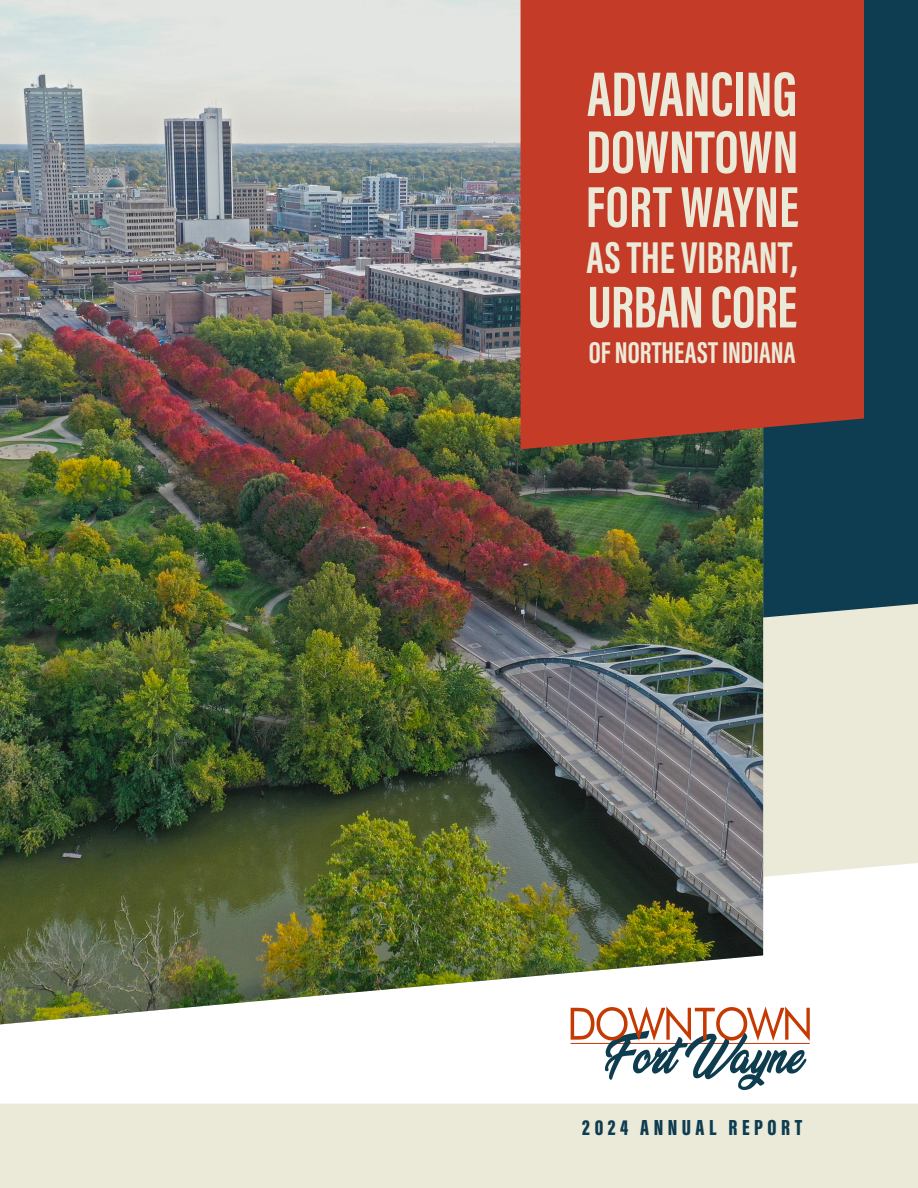
<style>
.page{position:relative;width:918px;height:1188px;background:#ebead8}
.page>*{position:absolute;margin:0;border:0;box-sizing:border-box;transform-origin:0 0}
.t1{font:700 64.8px "Acumin Pro Extra Cond";color:#ebead8}
.t2{font:700 62.1px "Acumin Pro Extra Cond";color:#ebead8}
.t3{font:700 60.75px "Acumin Pro Extra Cond";letter-spacing:-.005em;color:#ebead8}
.t4{font:700 59.4px "Acumin Pro Extra Cond";letter-spacing:.01em;color:#ebead8}
.t5{font:700 45.9px "Acumin Pro Extra Cond";color:#ebead8}
.t6{font:700 31.05px "Acumin Pro Extra Cond";color:#ebead8}
.t7{font:900 22.5px "Acumin Pro Extra Cond";letter-spacing:.2em;color:#0e3c50}
</style>
<div class="page">
<div style="left:0;top:863px;width:918px;height:241px;background:#fff"></div>
<svg style="left:763px;top:0;width:155px;height:671px;fill:#0e3c50"></svg>
<img style="left:0;top:0;width:763px;height:1024px">
<svg style="left:571px;top:1007px;width:239px;height:83px;background:#ccc2be"></svg>
<div style="left:521px;top:0;width:343px;height:449px;background:#c43b28"></div>
<p class="t1" style="left:587px;top:54px;width:212px">ADVANCING</p>
<p class="t2" style="left:586px;top:114px;width:214px">DOWNTOWN</p>
<p class="t4" style="left:586px;top:170px;width:214px">FORT WAYNE</p>
<p class="t5" style="left:587px;top:230px;width:213px">AS THE VIBRANT,</p>
<p class="t3" style="left:587px;top:270px;width:211px">URBAN CORE</p>
<p class="t6" style="left:589px;top:334px;width:208px">OF NORTHEAST INDIANA</p>
<p class="t7" style="left:582px;top:1113px;width:222px">2024 ANNUAL REPORT</p>
</div>
